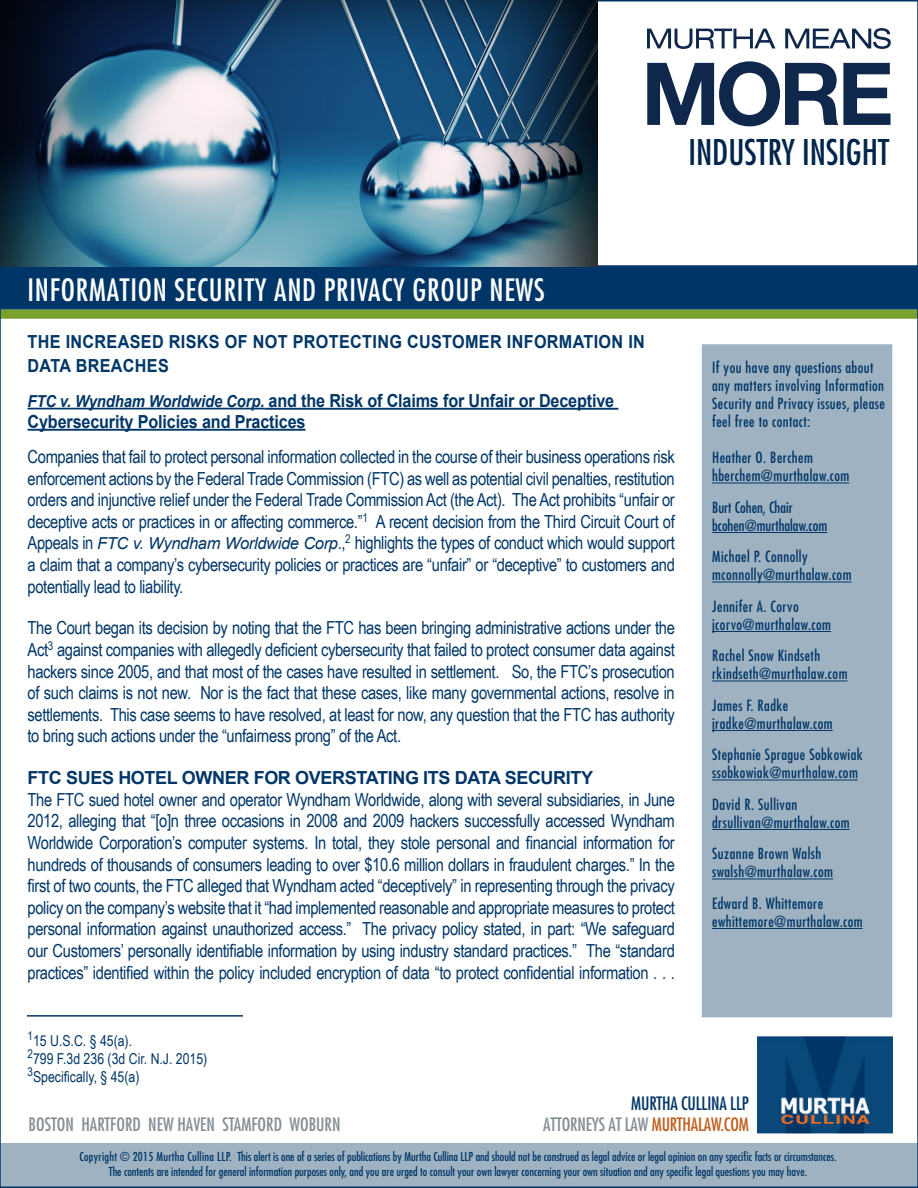
<style>
.page{position:relative;width:918px;height:1188px;background:#fff}
.page>*{position:absolute;margin:0;border:0;box-sizing:border-box;transform-origin:0 0}
.t1{font:500 condensed 34.5px "Futura LTCE";color:#00254c}
.t2{font:500 condensed 30px "Futura LTCE";letter-spacing:.025em;color:#fff}
.Body_Copy{font:18px/21.6px "Arial Narrow";letter-spacing:-.02em;color:#003667;text-align:justify}
.Body_Copy-2{font:700 18px/21px "Arial";letter-spacing:-.01em;color:#003667;scale:.9 1}
.Body_Copy-3{font:700 18px/24px "Arial";letter-spacing:.02em;color:#003667;scale:.9 1}
.t3{font:500 condensed 18px "Futura LTCE";color:#838e95}
.Body_Copy-4{font:700 18px "Arial";letter-spacing:-.01em;color:#003667}
.t4{font:500 condensed 18px "Futura LTCE";letter-spacing:-.01em;color:#003667}
.Body_Copy-5{font:500 condensed 15px/18px "Futura LTCE";letter-spacing:.03em;color:#003667}
.Body_Copy-6{font:15px "Arial Narrow";color:#003667}
.Body_Copy-7{font:500 condensed 15px/18px "Futura LTCE";color:#003667}
.t5{font:500 condensed 12px/14.4px "Futura LTCE";color:#003667;text-align:center}
.s1{font-style:italic;font-size:16.5px}
.s2{font-family:"Arial";font-style:italic;font-size:16.5px}
.s3{color:#c05e1f}
</style>
<div class="page">
<div style="left:0;top:1143px;width:918px;height:45px;background:#9fb2c2"></div>
<div style="left:702px;top:344px;width:190px;height:673px;background:#9fb2c2"></div>
<div style="left:3px;top:265px;width:912px;height:45px;background:#003667"></div>
<img style="left:757px;top:1036px;width:135px;height:98px">
<div style="left:0;top:310px;width:918px;height:9px;background:#78a22d"></div>
<svg style="left:647px;top:61px;width:244px;height:65px"></svg>
<svg style="left:647px;top:28px;width:244px;height:21px"></svg>
<img style="left:0;top:0;width:597px;height:267px">
<hr style="left:712px;top:483px;width:137px;height:1px;background:#003667">
<hr style="left:712px;top:532px;width:115px;height:1px;background:#003667">
<hr style="left:712px;top:582px;width:140px;height:1px;background:#003667">
<hr style="left:712px;top:631px;width:119px;height:1px;background:#003667">
<hr style="left:712px;top:681px;width:136px;height:1px;background:#003667">
<hr style="left:712px;top:730px;width:121px;height:1px;background:#003667">
<hr style="left:712px;top:780px;width:146px;height:1px;background:#003667">
<hr style="left:712px;top:829px;width:138px;height:1px;background:#003667">
<hr style="left:712px;top:879px;width:121px;height:1px;background:#003667">
<hr style="left:712px;top:928px;width:151px;height:1px;background:#003667">
<hr style="left:28px;top:408px;width:236px;height:1px;background:#003667">
<hr style="left:264px;top:408px;width:354px;height:2px;background:#003667">
<hr style="left:28px;top:429px;width:278px;height:2px;background:#003667">
<hr style="left:27px;top:1015px;width:216px;height:2px;background:#003667">
<h1 class="t1" style="left:688px;top:132px;width:202px">INDUSTRY INSIGHT</h1>
<p class="t2" style="left:28px;top:272px;width:519px">INFORMATION SECURITY AND PRIVACY GROUP NEWS</p>
<p class="Body_Copy-3" style="left:28px;top:331px;width:687px">THE INCREASED RISKS OF NOT PROTECTING CUSTOMER INFORMATION IN<br>DATA BREACHES</p>
<p class="Body_Copy-2" style="left:28px;top:391px;width:653px"><span class="s1">FTC v. Wyndham Worldwide Corp.</span> and the Risk of Claims for Unfair or Deceptive<br>Cybersecurity Policies and Practices</p>
<p class="Body_Copy" style="left:28px;top:445px;width:649px">Companies that fail to protect personal information collected in the course of their business operations risk enforcement actions by the Federal Trade Commission (FTC) as well as potential civil penalties, restitution orders and injunctive relief under the Federal Trade Commission Act (the Act). The Act prohibits “unfair or deceptive acts or practices in or affecting commerce.”<sup>1</sup> A recent decision from the Third Circuit Court of Appeals in <span class="s2">FTC v. Wyndham Worldwide Corp</span>.,<sup>2</sup> highlights the types of conduct which would support a claim that a company’s cybersecurity policies or practices are “unfair” or “deceptive” to customers and potentially lead to liability.</p>
<p class="Body_Copy" style="left:28px;top:617px;width:649px">The Court began its decision by noting that the FTC has been bringing administrative actions under the Act<sup>3</sup> against companies with allegedly deficient cybersecurity that failed to protect consumer data against hackers since 2005, and that most of the cases have resulted in settlement. So, the FTC’s prosecution of such claims is not new. Nor is the fact that these cases, like many governmental actions, resolve in settlements. This case seems to have resolved, at least for now, any question that the FTC has authority to bring such actions under the “unfairness prong” of the Act.</p>
<p class="Body_Copy-4" style="left:28px;top:766px;width:567px">FTC SUES HOTEL OWNER FOR OVERSTATING ITS DATA SECURITY</p>
<p class="Body_Copy" style="left:28px;top:788px;width:649px">The FTC sued hotel owner and operator Wyndham Worldwide, along with several subsidiaries, in June 2012, alleging that “[o]n three occasions in 2008 and 2009 hackers successfully accessed Wyndham Worldwide Corporation’s computer systems. In total, they stole personal and financial information for hundreds of thousands of consumers leading to over $10.6 million dollars in fraudulent charges.” In the first of two counts, the FTC alleged that Wyndham acted “deceptively” in representing through the privacy policy on the company’s website that it “had implemented reasonable and appropriate measures to protect personal information against unauthorized access.” The privacy policy stated, in part: “We safeguard our Customers’ personally identifiable information by using industry standard practices.” The “standard practices” identified within the policy included encryption of data “to protect confidential information . . .</p>
<p class="Body_Copy-6" style="left:28px;top:1029px;width:106px"><sup>1</sup>15 U.S.C. § 45(a).</p>
<p class="Body_Copy-6" style="left:28px;top:1047px;width:181px"><sup>2</sup>799 F.3d 236 (3d Cir. N.J. 2015)</p>
<p class="Body_Copy-6" style="left:28px;top:1065px;width:113px"><sup>3</sup>Specifically, § 45(a)</p>
<p class="Body_Copy-5" style="left:712px;top:359px;width:174px">If you have any questions about any matters involving Information<br>Security and Privacy issues, please feel free to contact:</p>
<p class="Body_Copy-5" style="left:712px;top:449px;width:139px">Heather O. Berchem hberchem@murthalaw.com</p>
<p class="Body_Copy-7" style="left:712px;top:498px;width:117px">Burt Cohen, Chair bcohen@murthalaw.com</p>
<p class="Body_Copy-5" style="left:712px;top:548px;width:97px">Michael P. Connolly</p>
<p class="Body_Copy-5" style="left:712px;top:566px;width:141px">mconnolly@murthalaw.com</p>
<p class="Body_Copy-5" style="left:712px;top:597px;width:88px">Jennifer A. Corvo</p>
<p class="Body_Copy-5" style="left:712px;top:615px;width:120px">jcorvo@murthalaw.com</p>
<p class="Body_Copy-5" style="left:712px;top:647px;width:137px">Rachel Snow Kindseth rkindseth@murthalaw.com</p>
<p class="Body_Copy-5" style="left:712px;top:696px;width:122px">James F. Radke jradke@murthalaw.com</p>
<p class="Body_Copy-5" style="left:712px;top:746px;width:152px">Stephanie Sprague Sobkowiak ssobkowiak@murthalaw.com</p>
<p class="Body_Copy-5" style="left:712px;top:795px;width:87px">David R. Sullivan</p>
<p class="Body_Copy-5" style="left:712px;top:813px;width:139px">drsullivan@murthalaw.com</p>
<p class="Body_Copy-5" style="left:712px;top:845px;width:111px">Suzanne Brown Walsh</p>
<p class="Body_Copy-5" style="left:712px;top:863px;width:122px">swalsh@murthalaw.com</p>
<p class="Body_Copy-5" style="left:712px;top:894px;width:152px">Edward B. Whittemore ewhittemore@murthalaw.com</p>
<p class="t4" style="left:631px;top:1092px;width:119px">MURTHA CULLINA LLP</p>
<p class="t3" style="left:29px;top:1113px;width:313px">BOSTON HARTFORD NEW HAVEN STAMFORD WOBURN</p>
<p class="t3" style="left:543px;top:1113px;width:207px">ATTORNEYS AT LAW <span class="s3">MURTHALAW.COM</span></p>
<p class="t5" style="left:79px;top:1150px;width:759px">Copyright © 2015 Murtha Cullina LLP. This alert is one of a series of publications by Murtha Cullina LLP and should not be construed as legal advice or legal opinion on any specific facts or circumstances.<br>The contents are intended for general information purposes only, and you are urged to consult your own lawyer concerning your own situation and any specific legal questions you may have.</p>
</div>
